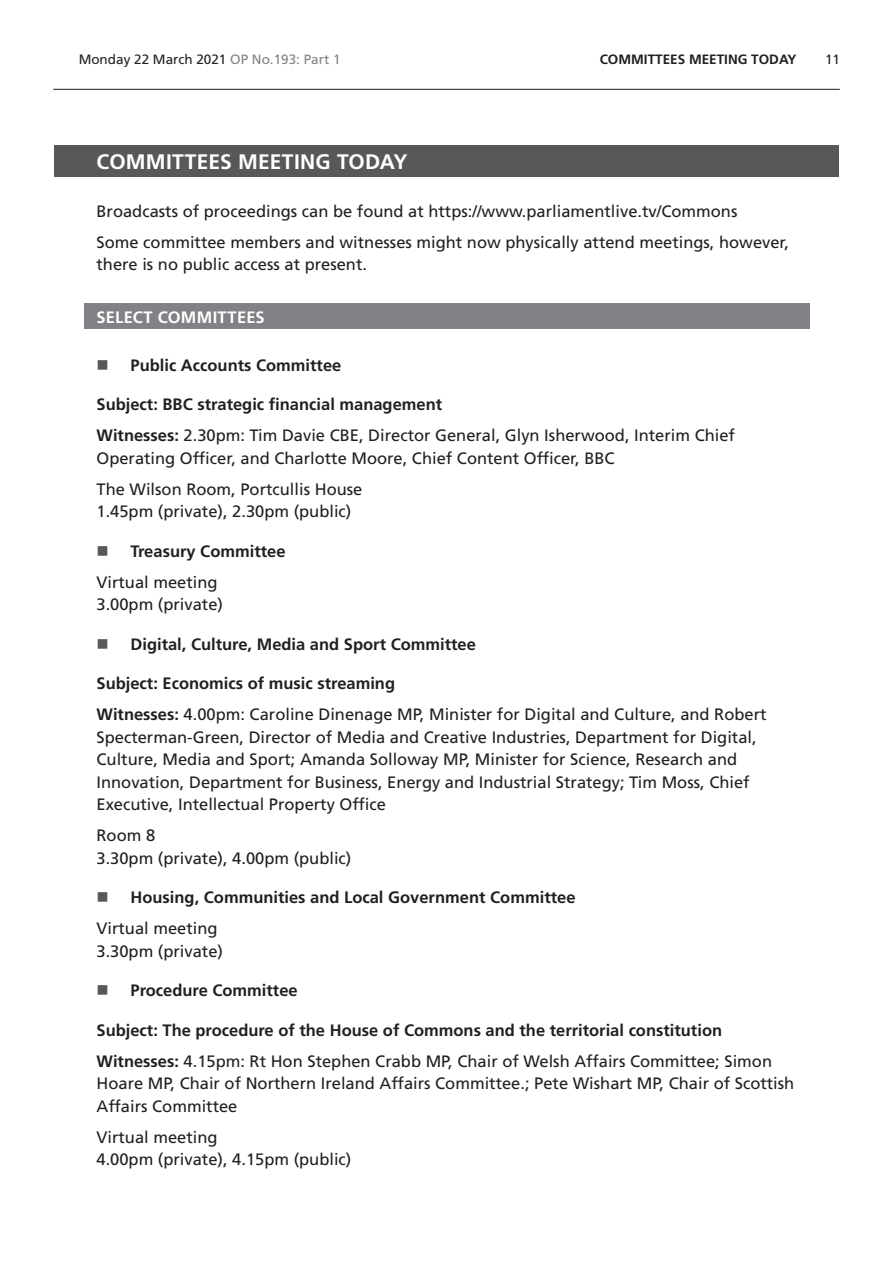
<style>
.page{position:relative;width:893px;height:1263px;background:#fff}
.page>*{position:absolute;margin:0;border:0;box-sizing:border-box;transform-origin:0 0}
.Heading1Grey{font:700 21px "Frutiger LT Std";letter-spacing:.01em;color:#fff}
.t1{font:16.5px/22.5px "Frutiger LT Std";color:#231f20}
.BoldTimingHeading{font:700 16.5px "Frutiger LT Std";color:#231f20}
.Heading2Grey{font:700 16.5px "Frutiger LT Std";letter-spacing:.015em;color:#fff}
.t2{font:13.5px "Frutiger LT Std";color:#231f20}
.t3{font:700 13.5px "Frutiger LT Std";color:#231f20}
.s1{color:#808285}
.s2{font-weight:700}
</style>
<div class="page">
<hr style="left:53px;top:89px;width:787px;height:1px;background:#231f20">
<div style="left:54px;top:146px;width:785px;height:31px;background:#57585a"></div>
<div style="left:84px;top:304px;width:725px;height:25px;background:#808285"></div>
<p class="t2" style="left:79px;top:52px;width:263px">Monday 22 March 2021 <span class="s1">OP No.193: Part 1</span></p>
<p class="t3" style="left:600px;top:52px;width:28px">Committees</p>
<p class="t3" style="left:689px;top:52px;width:22px">Meeting</p>
<p class="t3" style="left:751px;top:52px;width:28px">Today</p>
<p class="t2" style="left:825px;top:52px;width:17px">11</p>
<h2 class="Heading1Grey" style="left:97px;top:149px;width:313px">COMMITTEES MEETING TODAY</h2>
<p class="t1" style="left:97px;top:200px;width:642px">Broadcasts of proceedings can be found at https://www.parliamentlive.tv/Commons</p>
<p class="t1" style="left:97px;top:231px;width:694px">Some committee members and witnesses might now physically attend meetings, however, there is no public access at present.</p>
<h2 class="Heading2Grey" style="left:97px;top:307px;width:170px">SELECT COMMITTEES</h2>
<p class="BoldTimingHeading" style="left:131px;top:355px;width:212px">Public Accounts Committee</p>
<p class="BoldTimingHeading" style="left:97px;top:395px;width:347px">Subject: BBC strategic financial management</p>
<p class="t1" style="left:97px;top:424px;width:640px"><span class="s2">Witnesses:</span> 2.30pm: Tim Davie CBE, Director General, Glyn Isherwood, Interim Chief<br>Operating Officer, and Charlotte Moore, Chief Content Officer, BBC</p>
<p class="t1" style="left:97px;top:478px;width:267px">The Wilson Room, Portcullis House<br>1.45pm (private), 2.30pm (public)</p>
<p class="BoldTimingHeading" style="left:131px;top:541px;width:156px">Treasury Committee</p>
<p class="t1" style="left:97px;top:571px;width:128px">Virtual meeting<br>3.00pm (private)</p>
<p class="BoldTimingHeading" style="left:131px;top:634px;width:347px">Digital, Culture, Media and Sport Committee</p>
<p class="BoldTimingHeading" style="left:97px;top:674px;width:300px">Subject: Economics of music streaming</p>
<p class="t1" style="left:97px;top:703px;width:671px"><span class="s2">Witnesses:</span> 4.00pm: Caroline Dinenage MP, Minister for Digital and Culture, and Robert Specterman-Green, Director of Media and Creative Industries, Department for Digital, Culture, Media and Sport; Amanda Solloway MP, Minister for Science, Research and Innovation, Department for Business, Energy and Industrial Strategy; Tim Moss, Chief Executive, Intellectual Property Office</p>
<p class="t1" style="left:97px;top:824px;width:256px">Room 8<br>3.30pm (private), 4.00pm (public)</p>
<p class="BoldTimingHeading" style="left:131px;top:888px;width:446px">Housing, Communities and Local Government Committee</p>
<p class="t1" style="left:97px;top:917px;width:128px">Virtual meeting<br>3.30pm (private)</p>
<p class="BoldTimingHeading" style="left:131px;top:981px;width:169px">Procedure Committee</p>
<p class="BoldTimingHeading" style="left:97px;top:1020px;width:627px">Subject: The procedure of the House of Commons and the territorial constitution</p>
<p class="t1" style="left:97px;top:1050px;width:699px"><span class="s2">Witnesses:</span> 4.15pm: Rt Hon Stephen Crabb MP, Chair of Welsh Affairs Committee; Simon<br>Hoare MP, Chair of Northern Ireland Affairs Committee.; Pete Wishart MP, Chair of Scottish<br>Affairs Committee</p>
<p class="t1" style="left:97px;top:1126px;width:256px">Virtual meeting<br>4.00pm (private), 4.15pm (public)</p>
</div>
